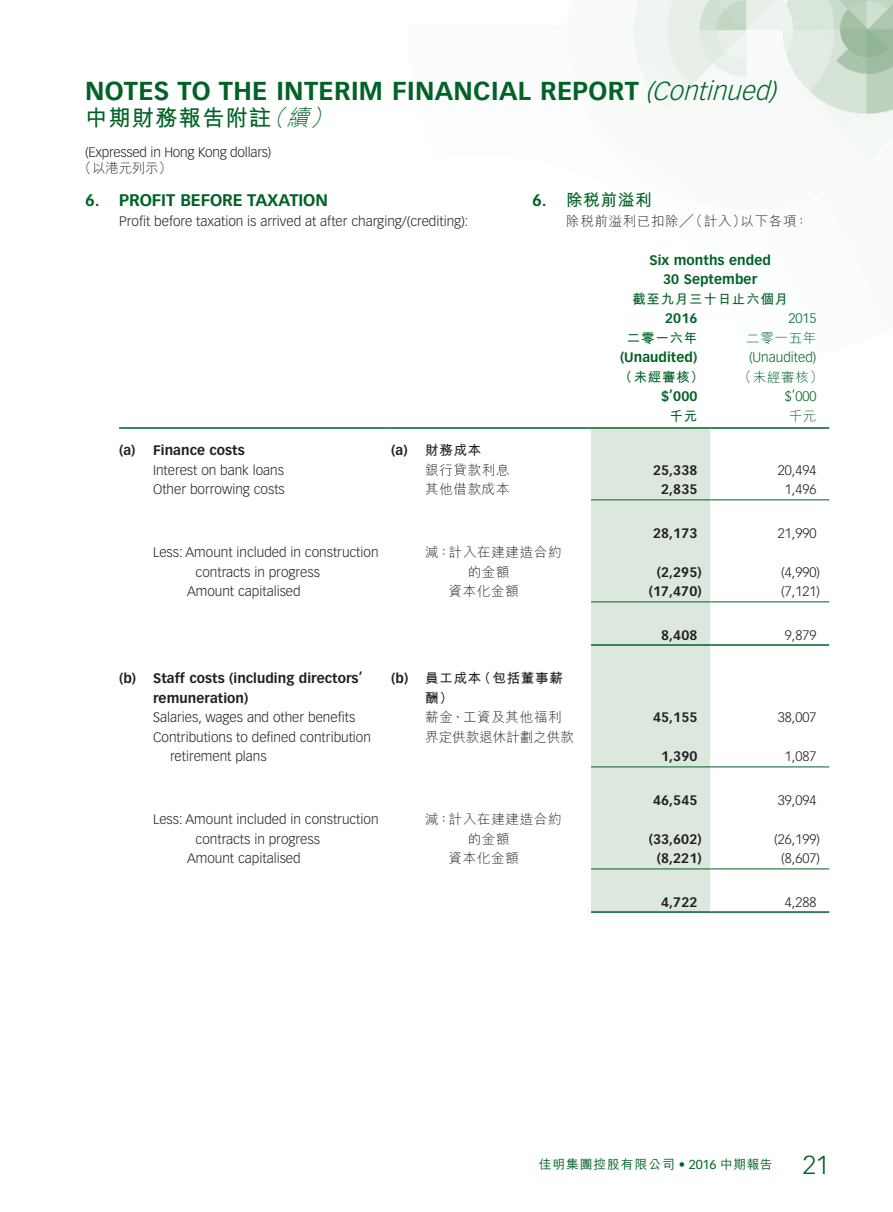
<style>
.page{position:relative;width:893px;height:1212px;background:#fff}
.page>*{position:absolute;margin:0;border:0;box-sizing:border-box;transform-origin:0 0}
.t1{font:700 25.5px "Vectora LT Std";letter-spacing:.015em;color:#016226}
.t2{font:700 22.5px "M Hei HK";letter-spacing:.04em;color:#016226}
.Heading_1{font:700 16.5px "Vectora LT Std";letter-spacing:-.005em;color:#016226}
.C_Heading_1{font:700 16.5px "M Hei HK";letter-spacing:.045em;color:#016226}
.Body_Text{font:300 13.5px/19.5px "Vectora LT Std";color:#231f20}
.Body_Text-2{font:700 13.5px/19.5px "Vectora LT Std";letter-spacing:.005em;color:#231f20}
.Body_Text-3{font:300 13.5px/19.5px "M Hei HK";letter-spacing:.05em;color:#231f20}
.Body_Text-4{font:700 13.5px "Vectora LT Std";letter-spacing:.005em;color:#016226}
.C_Body_Text{font:300 13.5px "M Hei HK";letter-spacing:.05em;color:#231f20}
.Body_Text-5{font:700 13.5px "M Hei HK";letter-spacing:.055em;color:#016226}
.Body_Text-6{font:700 13.5px/19.5px "M Hei HK";letter-spacing:.055em;color:#231f20}
.Body_Text-7{font:300 13.5px "Vectora LT Std";color:#016226}
.Body_Text-8{font:300 13.5px "M Hei HK";letter-spacing:.05em;color:#016226}
.Body_Text-9{font:300 13.5px "M Hei HK";color:#231f20}
.t3{font:500 12.75px "M Hei HK";letter-spacing:.075em;color:#016226}
.s1{font-weight:300;font-style:italic}
.s2{font-family:"Vectora LT Std"}
.s3{font-family:"Vectora LT Std";font-weight:400}
.s4{font-family:"Vectora LT Std";font-weight:300;font-size:25.5px}
</style>
<div class="page">
<img style="left:634px;top:0;width:259px;height:913px">
<div style="left:591px;top:429px;width:119px;height:482px;background:#dce8dd"></div>
<hr style="left:119px;top:427px;width:272px;height:2px;background:#016226">
<hr style="left:391px;top:427px;width:200px;height:2px;background:#016226">
<hr style="left:591px;top:427px;width:119px;height:2px;background:#016226">
<hr style="left:710px;top:427px;width:119px;height:2px;background:#016226">
<hr style="left:591px;top:499px;width:119px;height:1px;background:#016226">
<hr style="left:710px;top:499px;width:119px;height:1px;background:#016226">
<hr style="left:591px;top:601px;width:119px;height:1px;background:#016226">
<hr style="left:710px;top:601px;width:119px;height:1px;background:#016226">
<hr style="left:591px;top:644px;width:119px;height:2px;background:#016226">
<hr style="left:710px;top:644px;width:119px;height:2px;background:#016226">
<hr style="left:591px;top:766px;width:119px;height:1px;background:#016226">
<hr style="left:710px;top:766px;width:119px;height:1px;background:#016226">
<hr style="left:591px;top:868px;width:119px;height:1px;background:#016226">
<hr style="left:710px;top:868px;width:119px;height:1px;background:#016226">
<hr style="left:591px;top:911px;width:119px;height:2px;background:#016226">
<hr style="left:710px;top:911px;width:119px;height:2px;background:#016226">
<h1 class="t1" style="left:85px;top:75px;width:700px">NOTES TO THE INTERIM FINANCIAL REPORT <span class="s1">(Continued)</span></h1>
<h2 class="t2" style="left:85px;top:101px;width:255px">中期財務報告附註<span class="s1">（續）</span></h2>
<p class="Body_Text" style="left:85px;top:142px;width:188px">(Expressed in Hong Kong dollars)</p>
<p class="C_Body_Text" style="left:78px;top:161px;width:95px">（以港元列示）</p>
<p class="C_Heading_1" style="left:532px;top:188px;width:121px"><span class="s2">6.</span> 除稅前溢利</p>
<p class="C_Body_Text" style="left:566px;top:214px;width:244px">除稅前溢利已扣除╱（計入）以下各項：</p>
<p class="Heading_1" style="left:85px;top:190px;width:244px">6. PROFIT BEFORE TAXATION</p>
<p class="Body_Text" style="left:119px;top:211px;width:351px">Profit before taxation is arrived at after charging/(crediting):</p>
<p class="Body_Text-4" style="left:649px;top:252px;width:123px">Six months ended</p>
<p class="Body_Text-4" style="left:663px;top:271px;width:96px">30 September</p>
<p class="Body_Text-5" style="left:632px;top:289px;width:157px">截至九月三十日止六個月</p>
<p class="Body_Text-4" style="left:665px;top:310px;width:34px">2016</p>
<p class="Body_Text-7" style="left:788px;top:310px;width:30px">2015</p>
<p class="Body_Text-5" style="left:627px;top:328px;width:72px">二零一六年</p>
<p class="Body_Text-8" style="left:746px;top:331px;width:72px">二零一五年</p>
<p class="Body_Text-4" style="left:620px;top:349px;width:79px">(Unaudited)</p>
<p class="Body_Text-7" style="left:749px;top:349px;width:69px">(Unaudited)</p>
<p class="Body_Text-5" style="left:619px;top:367px;width:87px">（未經審核）</p>
<p class="Body_Text-8" style="left:738px;top:370px;width:87px">（未經審核）</p>
<p class="Body_Text-4" style="left:661px;top:388px;width:38px">$’000</p>
<p class="Body_Text-7" style="left:785px;top:388px;width:33px">$’000</p>
<p class="Body_Text-5" style="left:670px;top:406px;width:29px">千元</p>
<p class="Body_Text-8" style="left:789px;top:409px;width:29px">千元</p>
<p class="Body_Text-2" style="left:119px;top:440px;width:127px">(a) Finance costs</p>
<p class="Body_Text-6" style="left:391px;top:439px;width:92px"><span class="s2">(a)</span> 財務成本</p>
<p class="Body_Text" style="left:153px;top:460px;width:132px">Interest on bank loans</p>
<p class="Body_Text-3" style="left:425px;top:460px;width:86px">銀行貸款利息</p>
<p class="Body_Text-2" style="left:653px;top:460px;width:46px">25,338</p>
<p class="Body_Text" style="left:778px;top:460px;width:40px">20,494</p>
<p class="Body_Text" style="left:153px;top:480px;width:133px">Other borrowing costs</p>
<p class="Body_Text-3" style="left:425px;top:479px;width:86px">其他借款成本</p>
<p class="Body_Text-2" style="left:661px;top:479px;width:38px">2,835</p>
<p class="Body_Text" style="left:785px;top:480px;width:33px">1,496</p>
<p class="Body_Text-2" style="left:653px;top:523px;width:46px">28,173</p>
<p class="Body_Text" style="left:778px;top:523px;width:40px">21,990</p>
<p class="Body_Text" style="left:196px;top:543px;width:184px;text-indent:-43px">Less: Amount included in construction contracts in progress</p>
<p class="Body_Text-3" style="left:468px;top:542px;width:95px;text-indent:-43px">減：計入在建建造合約的金額</p>
<p class="Body_Text-2" style="left:657px;top:562px;width:46px">(2,295)</p>
<p class="Body_Text" style="left:781px;top:562px;width:40px">(4,990)</p>
<p class="Body_Text" style="left:187px;top:582px;width:115px">Amount capitalised</p>
<p class="Body_Text-3" style="left:449px;top:581px;width:72px">資本化金額</p>
<p class="Body_Text-2" style="left:649px;top:581px;width:54px">(17,470)</p>
<p class="Body_Text" style="left:781px;top:582px;width:40px">(7,121)</p>
<p class="Body_Text-2" style="left:661px;top:625px;width:38px">8,408</p>
<p class="Body_Text" style="left:785px;top:625px;width:33px">9,879</p>
<p class="Body_Text-2" style="left:153px;top:668px;width:211px;text-indent:-34px">(b) Staff costs (including directors’ remuneration)</p>
<p class="Body_Text-6" style="left:425px;top:667px;width:139px;text-indent:-34px"><span class="s2">(b)</span> 員工成本（包括董事薪酬）</p>
<p class="Body_Text" style="left:153px;top:708px;width:204px">Salaries, wages and other benefits</p>
<p class="Body_Text-3" style="left:425px;top:707px;width:138px">薪金、工資及其他福利</p>
<p class="Body_Text-2" style="left:653px;top:707px;width:46px">45,155</p>
<p class="Body_Text" style="left:778px;top:708px;width:40px">38,007</p>
<p class="Body_Text" style="left:170px;top:727px;width:202px;text-indent:-17px">Contributions to defined contribution retirement plans</p>
<p class="Body_Text-9" style="left:425px;top:730px;width:150px">界定供款退休計劃之供款</p>
<p class="Body_Text-2" style="left:661px;top:746px;width:38px">1,390</p>
<p class="Body_Text" style="left:785px;top:747px;width:33px">1,087</p>
<p class="Body_Text-2" style="left:653px;top:790px;width:46px">46,545</p>
<p class="Body_Text" style="left:778px;top:790px;width:40px">39,094</p>
<p class="Body_Text" style="left:196px;top:810px;width:184px;text-indent:-43px">Less: Amount included in construction contracts in progress</p>
<p class="Body_Text-3" style="left:468px;top:809px;width:95px;text-indent:-43px">減：計入在建建造合約的金額</p>
<p class="Body_Text-2" style="left:649px;top:829px;width:54px">(33,602)</p>
<p class="Body_Text" style="left:774px;top:829px;width:47px">(26,199)</p>
<p class="Body_Text" style="left:187px;top:849px;width:115px">Amount capitalised</p>
<p class="Body_Text-3" style="left:449px;top:848px;width:72px">資本化金額</p>
<p class="Body_Text-2" style="left:657px;top:848px;width:46px">(8,221)</p>
<p class="Body_Text" style="left:781px;top:849px;width:40px">(8,607)</p>
<p class="Body_Text-2" style="left:661px;top:892px;width:38px">4,722</p>
<p class="Body_Text" style="left:785px;top:892px;width:33px">4,288</p>
<p class="t3" style="left:539px;top:1155px;width:292px">佳明集團控股有限公司 <span class="s3">• 2016</span> 中期報告 <span class="s4">21</span></p>
</div>
